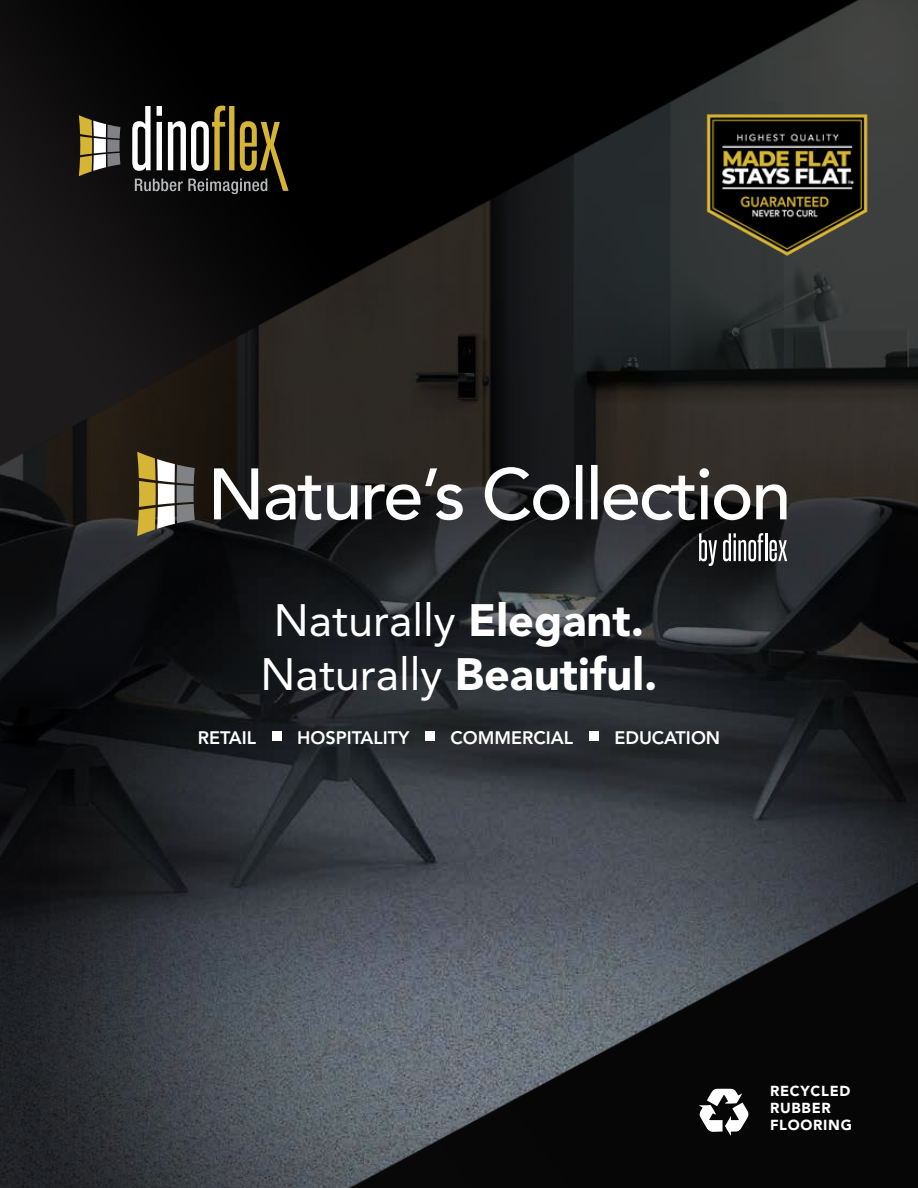
<style>
.page{position:relative;width:918px;height:1188px;background:#fff}
.page>*{position:absolute;margin:0;border:0;box-sizing:border-box;transform-origin:0 0}
.t1{font:45px/54px "Avenir LT Std";color:#fff}
.t2{font:800 18px "Avenir LT Std";color:#fff}
.t3{font:900 14.4px/17.2px "Avenir LT Std";letter-spacing:.05em;color:#fff}
.s1{font-weight:900}
</style>
<div class="page">
<img style="left:0;top:0;width:918px;height:1188px">
<svg style="left:699px;top:1089px;width:50px;height:47px"></svg>
<div style="left:272px;top:732px;width:9px;height:9px;background:#fff"></div>
<div style="left:425px;top:732px;width:10px;height:9px;background:#fff"></div>
<div style="left:589px;top:732px;width:9px;height:9px;background:#fff"></div>
<svg style="left:132px;top:106px;width:157px;height:88px;background:#4e4a39"></svg>
<svg style="left:79px;top:115px;width:41px;height:61px"></svg>
<svg style="left:137px;top:452px;width:58px;height:84px"></svg>
<svg style="left:699px;top:533px;width:18px;height:33px"></svg>
<svg style="left:723px;top:533px;width:40px;height:28px"></svg>
<hr style="left:765px;top:533px;width:2px;height:28px;background:#fff">
<svg style="left:769px;top:540px;width:18px;height:21px"></svg>
<svg style="left:214px;top:465px;width:573px;height:56px"></svg>
<img style="left:697px;top:99px;width:177px;height:162px">
<h1 class="t1" style="left:261px;top:593px;width:398px">Naturally <span class="s1">Elegant.<br></span>Naturally <span class="s1">Beautiful.</span></h1>
<p class="t2" style="left:198px;top:727px;width:60px">RETAIL</p>
<p class="t2" style="left:297px;top:727px;width:114px">HOSPITALITY</p>
<p class="t2" style="left:451px;top:727px;width:124px">COMMERCIAL</p>
<p class="t2" style="left:614px;top:727px;width:107px">EDUCATION</p>
<p class="t3" style="left:770px;top:1082px;width:84px">RECYCLED<br>RUBBER<br>FLOORING</p>
</div>
